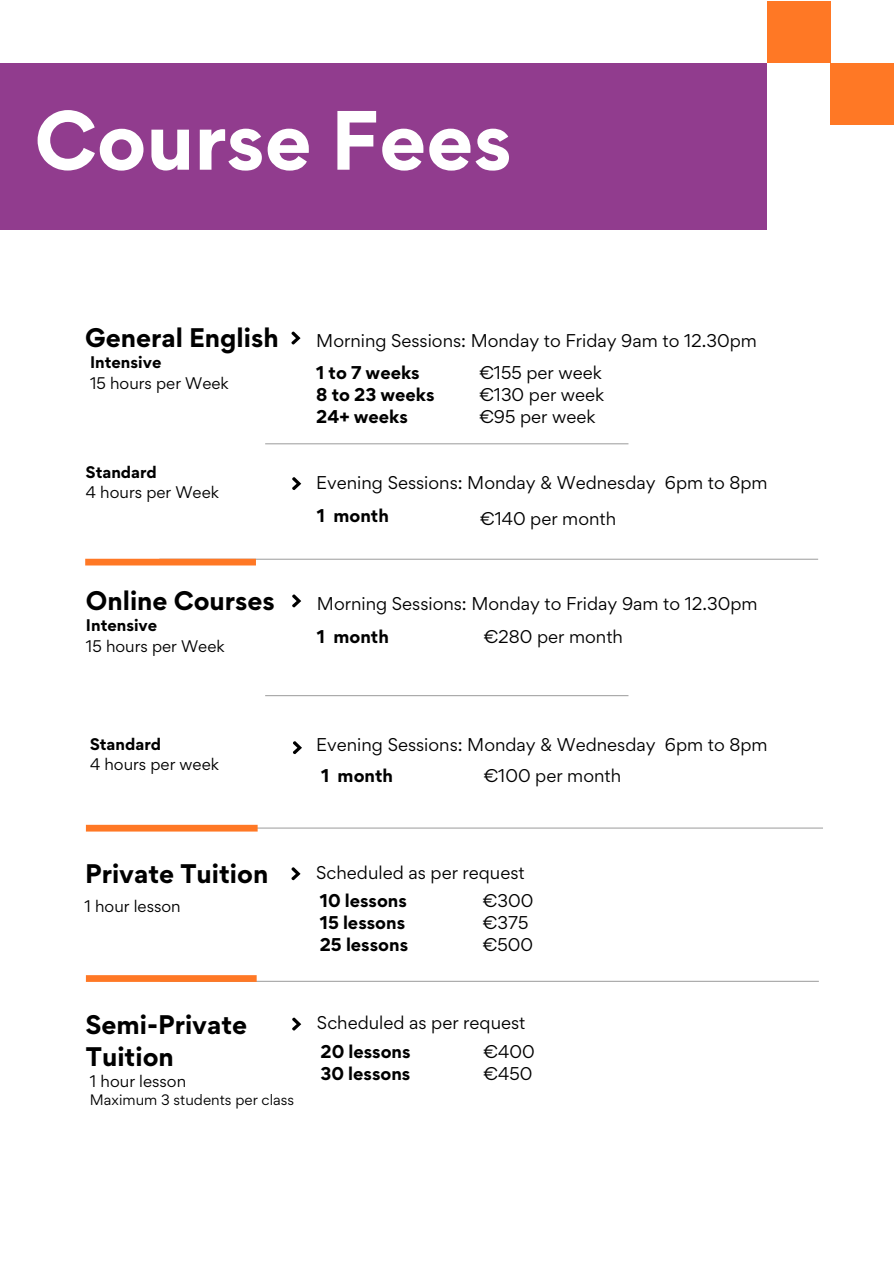
<style>
.page{position:relative;width:894px;height:1264px;background:#fff}
.page>*{position:absolute;margin:0;border:0;box-sizing:border-box;transform-origin:0 0}
.t1{font:700 75px "Gordita";color:#fff}
.t2{font:700 24px "Gordita";color:#000}
.t3{font:16.5px "Gordita";color:#000}
.t4{font:700 16.5px "Gordita";color:#000}
.t5{font:15px/20.2px "Gordita";color:#000}
.t6{font:700 15px "Gordita";color:#000}
.t7{font:13.5px "Gordita";color:#000}
.s1{font-weight:700}
</style>
<div class="page">
<svg style="left:291px;top:331px;width:9px;height:14px"></svg>
<svg style="left:292px;top:477px;width:9px;height:13px"></svg>
<hr style="left:159px;top:558px;width:658px;height:2px;background:#a6a6a6">
<div style="left:85px;top:558px;width:171px;height:7px;background:#ff7825"></div>
<svg style="left:293px;top:741px;width:9px;height:14px"></svg>
<hr style="left:160px;top:827px;width:662px;height:1px;background:#a6a6a6">
<div style="left:86px;top:824px;width:171px;height:7px;background:#ff7825"></div>
<hr style="left:265px;top:695px;width:363px;height:1px;background:#a6a6a6">
<svg style="left:292px;top:594px;width:9px;height:14px"></svg>
<hr style="left:265px;top:443px;width:363px;height:1px;background:#a6a6a6">
<div style="left:0;top:63px;width:766px;height:166px;background:#913c8e"></div>
<div style="left:766px;top:1px;width:64px;height:62px;background:#ff7825"></div>
<div style="left:830px;top:63px;width:63px;height:62px;background:#ff7825"></div>
<svg style="left:291px;top:867px;width:9px;height:14px"></svg>
<svg style="left:292px;top:1017px;width:9px;height:14px"></svg>
<hr style="left:160px;top:980px;width:658px;height:1px;background:#a6a6a6">
<div style="left:86px;top:975px;width:170px;height:6px;background:#ff7825"></div>
<h4 class="t1" style="left:34px;top:90px;width:479px">Course Fees</h4>
<h2 class="t2" style="left:85px;top:322px;width:195px">General English</h2>
<h1 class="t3" style="left:316px;top:329px;width:442px">Morning Sessions: Monday to Friday 9am to 12.30pm</h1>
<p class="t5" style="left:90px;top:352px;width:140px"><span class="s1">Intensive<br></span>15 hours per Week</p>
<h4 class="t4" style="left:316px;top:361px;width:105px">1 to 7 weeks</h4>
<h4 class="t3" style="left:479px;top:361px;width:124px">€155 per week</h4>
<h3 class="t4" style="left:316px;top:383px;width:120px">8 to 23 weeks</h3>
<h3 class="t3" style="left:479px;top:383px;width:127px">€130 per week</h3>
<h3 class="t4" style="left:316px;top:405px;width:93px">24+ weeks</h3>
<h4 class="t3" style="left:479px;top:405px;width:118px">€95 per week</h4>
<p class="t5" style="left:86px;top:461px;width:135px"><span class="s1">Standard<br></span>4 hours per Week</p>
<h4 class="t3" style="left:316px;top:471px;width:453px">Evening Sessions: Monday &amp; Wednesday 6pm to 8pm</h4>
<h4 class="t4" style="left:317px;top:504px;width:73px">1 month</h4>
<h4 class="t3" style="left:479px;top:507px;width:138px">€140 per month</h4>
<h4 class="t2" style="left:86px;top:585px;width:190px">Online Courses</h4>
<p class="t3" style="left:317px;top:592px;width:442px">Morning Sessions: Monday to Friday 9am to 12.30pm</p>
<h4 class="t5" style="left:86px;top:615px;width:140px"><span class="s1">Intensive<br></span>15 hours per Week</h4>
<h3 class="t4" style="left:317px;top:625px;width:73px">1 month</h3>
<h4 class="t3" style="left:483px;top:625px;width:141px">€280 per month</h4>
<h2 class="t6" style="left:90px;top:733px;width:72px">Standard</h2>
<h4 class="t3" style="left:316px;top:733px;width:453px">Evening Sessions: Monday &amp; Wednesday 6pm to 8pm</h4>
<h2 class="t5" style="left:90px;top:753px;width:130px">4 hours per week</h2>
<h4 class="t4" style="left:321px;top:764px;width:73px">1 month</h4>
<h3 class="t3" style="left:483px;top:764px;width:139px">€100 per month</h3>
<h4 class="t2" style="left:85px;top:857px;width:184px">Private Tuition</h4>
<h3 class="t3" style="left:316px;top:861px;width:210px">Scheduled as per request</h3>
<h2 class="t4" style="left:320px;top:911px;width:87px">15 lessons</h2>
<p class="t3" style="left:482px;top:911px;width:47px">€375</p>
<h4 class="t4" style="left:320px;top:933px;width:90px">25 lessons</h4>
<h4 class="t3" style="left:482px;top:933px;width:52px">€500</h4>
<p class="t4" style="left:320px;top:889px;width:89px">10 lessons</p>
<h4 class="t3" style="left:482px;top:889px;width:52px">€300</h4>
<h3 class="t5" style="left:84px;top:895px;width:98px">1 hour lesson</h3>
<h4 class="t2" style="left:86px;top:1007px;width:163px">Semi-Private</h4>
<h4 class="t3" style="left:317px;top:1011px;width:210px">Scheduled as per request</h4>
<h4 class="t2" style="left:86px;top:1040px;width:89px">Tuition</h4>
<h4 class="t4" style="left:320px;top:1061px;width:91px">30 lessons</h4>
<h2 class="t3" style="left:483px;top:1061px;width:51px">€450</h2>
<h3 class="t4" style="left:320px;top:1040px;width:91px">20 lessons</h3>
<h3 class="t3" style="left:483px;top:1040px;width:53px">€400</h3>
<p class="t5" style="left:90px;top:1071px;width:98px">1 hour lesson</p>
<p class="t7" style="left:90px;top:1090px;width:205px">Maximum 3 students per class</p>
</div>
